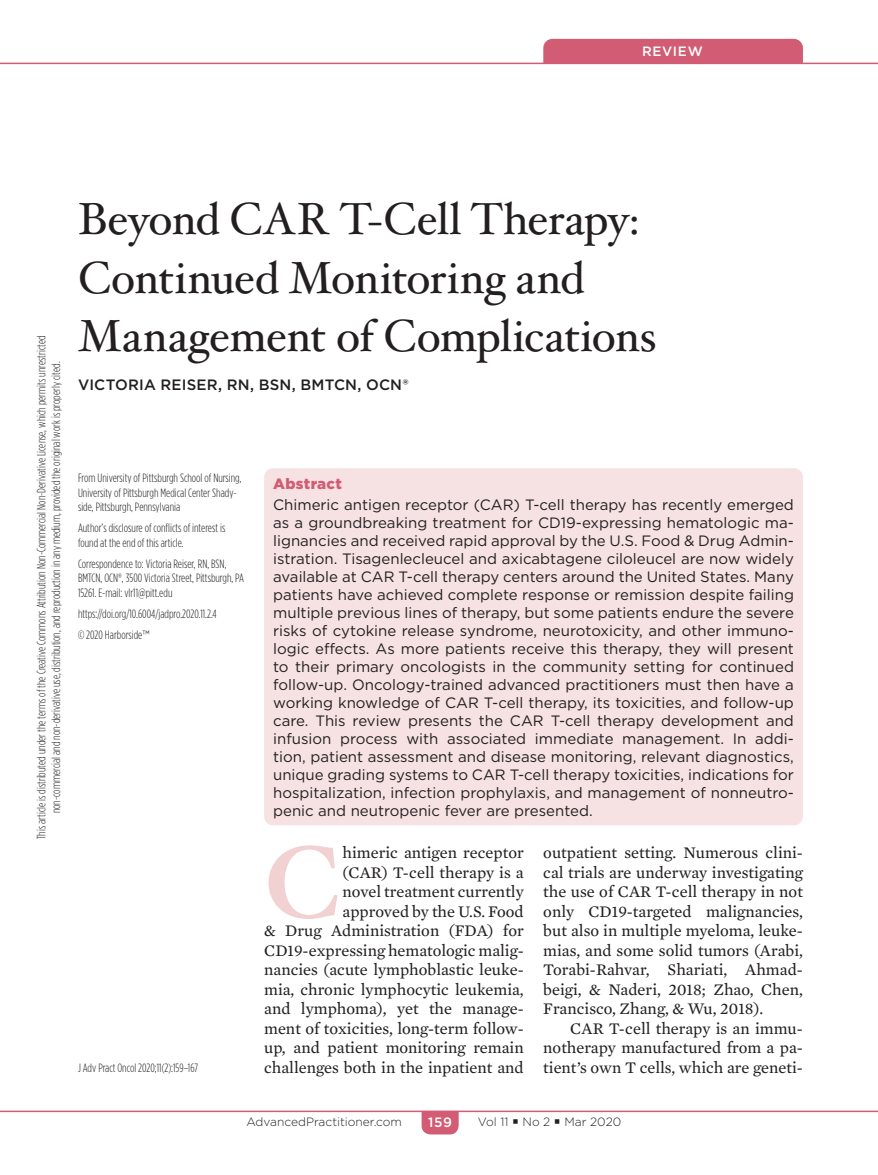
<style>
.page{position:relative;width:878px;height:1175px;background:#fff}
.page>*{position:absolute;margin:0;border:0;box-sizing:border-box;transform-origin:0 0}
.Body_txt___Drop_cap{font:700 101.25px "Hoefler Txt";color:#f1d1d1}
.t1{font:45px/58.5px "Hoefler Txt";letter-spacing:-.01em;color:#231f20}
.Body_txt___Drop_cap-2{font:16.5px/19.5px "Mercury Text G2";color:#231f20;text-align:right}
.Body_txt{font:16.5px/19.5px "Mercury Text G2";color:#231f20;text-align:right}
.Abstract{font:15px/18px "Gotham";color:#231f20;text-align:justify}
.Author{font:500 15px "Gotham";letter-spacing:.015em;color:#231f20}
.Abstract_Title{font:900 15px "Gotham";letter-spacing:.025em;color:#d25c74}
.t2{font:500 13.5px "Gotham";letter-spacing:.05em;color:#fff}
.Affiliation{font:300 12px/14.4px "Gotham Condensed";color:#231f20}
.Correspondence_to{font:300 12px/14.4px "Gotham Condensed";color:#231f20}
.t3{font:300 12px "Gotham";color:#231f20}
.s1{font-family:"Gotham Narrow"}
</style>
<div class="page">
<hr style="left:0;top:1110px;width:878px;height:2px;background:#d25c74">
<svg style="left:421px;top:1110px;width:37px;height:24px"></svg>
<hr style="left:0;top:63px;width:878px;height:1px;background:#d25c74">
<div style="left:543px;top:39px;width:259px;height:24px;background:#d25c74"></div>
<div style="left:264px;top:468px;width:538px;height:357px;background:#f6e2e2;border-radius:9px"></div>
<p class="t2" style="left:642px;top:43px;width:62px">REVIEW</p>
<p class="Affiliation" style="left:34px;top:839px;width:505px;text-align:center;rotate:-90deg">This article is distributed under the terms of the Creative Commons Attribution Non-Commercial Non-Derivative License, which permits unrestricted non-commercial and non-derivative use, distribution, and reproduction in any medium, provided the original work is properly cited.</p>
<p class="t1" style="left:78px;top:189px;width:580px">Beyond CAR T-Cell Therapy:<br>Continued Monitoring and<br>Management of Complications</p>
<p class="Author" style="left:78px;top:375px;width:332px">VICTORIA REISER, RN, BSN, BMTCN, OCN®</p>
<p class="Affiliation" style="left:78px;top:471px;width:165px">From University of Pittsburgh School of Nursing,<br>University of Pittsburgh Medical Center Shady&shy;side, Pittsburgh, Pennsylvania</p>
<p class="Correspondence_to" style="left:78px;top:521px;width:149px">Author’s disclosure of conflicts of interest is found at the end of this article.</p>
<p class="Correspondence_to" style="left:78px;top:556px;width:167px">Correspondence to: Victoria Reiser, RN, BSN,<br>BMTCN, OCN®, 3500 Victoria Street, Pittsburgh, PA<br>15261. E-mail: vlr11@pitt.edu</p>
<p class="Correspondence_to" style="left:78px;top:606px;width:140px">https://doi.org/10.6004/jadpro.2020.11.2.4</p>
<p class="Correspondence_to" style="left:78px;top:627px;width:73px">© 2020 Harborside<span class="s1">™</span></p>
<p class="Abstract_Title" style="left:273px;top:473px;width:70px">Abstract</p>
<p class="Abstract" style="left:273px;top:495px;width:522px">Chimeric antigen receptor (CAR) T-cell therapy has recently emerged as a groundbreaking treatment for CD19-expressing hematologic ma&shy;lignancies and received rapid approval by the U.S. Food &amp; Drug Admin&shy;istration. Tisagenlecleucel and axicabtagene ciloleucel are now widely available at CAR T-cell therapy centers around the United States. Many patients have achieved complete response or remission despite failing multiple previous lines of therapy, but some patients endure the severe risks of cytokine release syndrome, neurotoxicity, and other immuno&shy;logic effects. As more patients receive this therapy, they will present to their primary oncologists in the community setting for continued follow-up. Oncology-trained advanced practitioners must then have a working knowledge of CAR T-cell therapy, its toxicities, and follow-up care. This review presents the CAR T-cell therapy development and infusion process with associated immediate management. In addi&shy;tion, patient assessment and disease monitoring, relevant diagnostics, unique grading systems to CAR T-cell therapy toxicities, indications for hospitalization, infection prophylaxis, and management of nonneutro&shy;penic and neutropenic fever are presented.</p>
<p class="Body_txt___Drop_cap" style="left:264px;top:819px;width:79px">C</p>
<p class="Body_txt___Drop_cap-2" style="left:264px;top:842px;width:261px">himeric antigen receptor<br>(CAR) T-cell therapy is a<br>novel treatment currently<br>approved by the U.S. Food<br>&amp; Drug Administration (FDA) for<br>CD19-expressing hematologic malig&shy;nancies (acute lymphoblastic leuke&shy;mia, chronic lymphocytic leukemia, and lymphoma), yet the manage&shy;ment of toxicities, long-term follow&shy;up, and patient monitoring remain challenges both in the inpatient and</p>
<p class="Body_txt___Drop_cap-2" style="left:543px;top:842px;width:261px;text-align:justify">outpatient setting. Numerous clini&shy;cal trials are underway investigating the use of CAR T-cell therapy in not only CD19-targeted malignancies, but also in multiple myeloma, leuke&shy;mias, and some solid tumors (Arabi, Torabi-Rahvar, Shariati, Ahmad&shy;beigi, &amp; Naderi, 2018; Zhao, Chen, Francisco, Zhang, &amp; Wu, 2018).</p>
<p class="Body_txt" style="left:543px;top:1017px;width:261px">CAR T-cell therapy is an immu&shy;notherapy manufactured from a pa-</p>
<p class="Correspondence_to" style="left:78px;top:1060px;width:121px">J Adv Pract Oncol 2020;11(2):159–167</p>
<p class="Body_txt" style="left:543px;top:1056px;width:261px">tient’s own T cells, which are geneti-</p>
<p class="t3" style="left:246px;top:1114px;width:157px">AdvancedPractitioner.com</p>
<p class="t2" style="left:428px;top:1113px;width:25px">159</p>
<p class="t3" style="left:478px;top:1113px;width:145px">Vol 11 ▪ No 2 ▪ Mar 2020</p>
</div>
